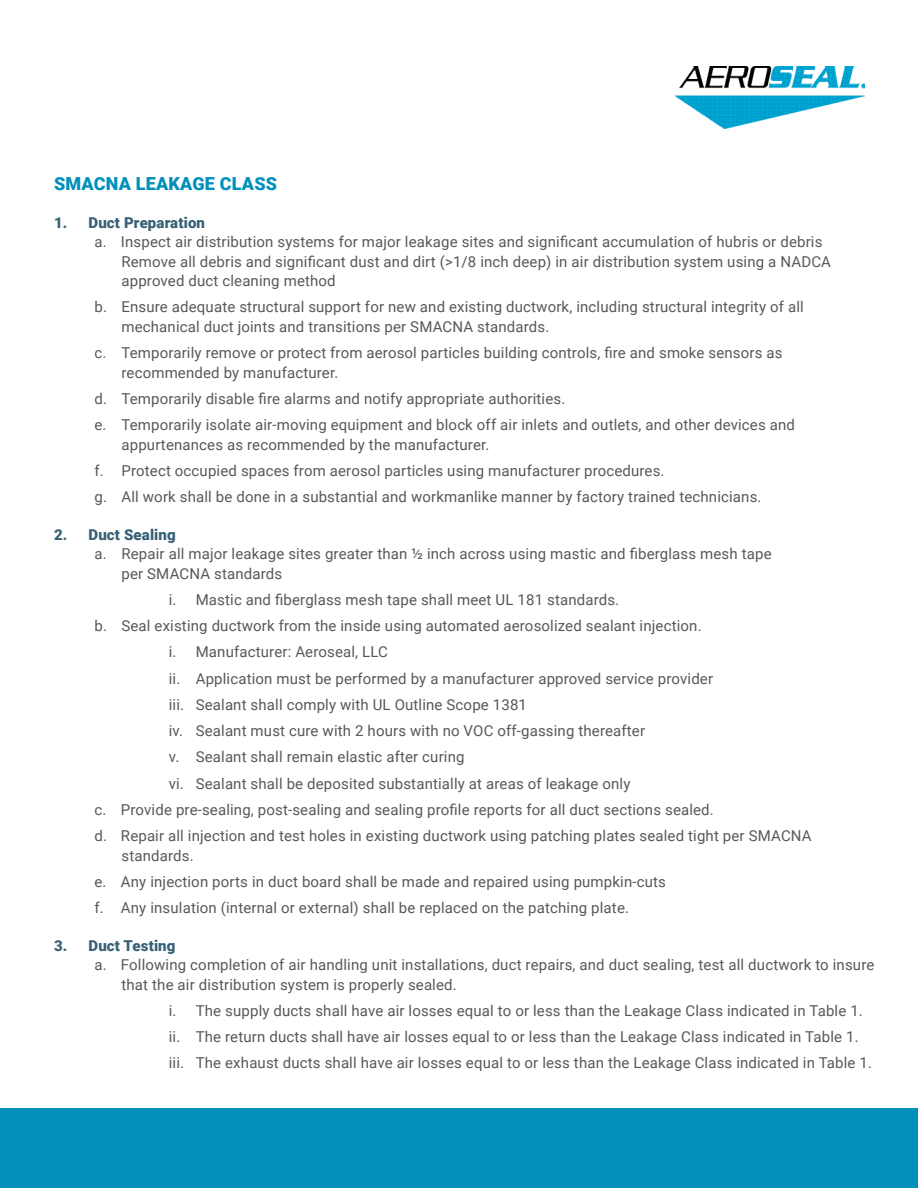
<style>
.page{position:relative;width:918px;height:1188px;background:#fff}
.page>*{position:absolute;margin:0;border:0;box-sizing:border-box;transform-origin:0 0}
.t1{font:900 18px "Roboto";letter-spacing:.01em;color:#0090ba}
.t2{font:15px/19.5px "Roboto";letter-spacing:.01em;color:#57585a}
.t3{font:900 15px "Roboto";letter-spacing:.01em;color:#366177}
</style>
<div class="page">
<div style="left:0;top:1108px;width:918px;height:80px;background:#0090ba"></div>
<img style="left:676px;top:67px;width:189px;height:61px">
<h1 class="t1" style="left:54px;top:171px;width:225px">SMACNA LEAKAGE CLASS</h1>
<p class="t3" style="left:54px;top:212px;width:153px">1. Duct Preparation</p>
<p class="t2" style="left:122px;top:231px;width:711px;text-indent:-27px">a. Inspect air distribution systems for major leakage sites and significant accumulation of hubris or debris<br>Remove all debris and significant dust and dirt (&gt;1/8 inch deep) in air distribution system using a NADCA approved duct cleaning method</p>
<p class="t2" style="left:122px;top:297px;width:684px;text-indent:-27px">b. Ensure adequate structural support for new and existing ductwork, including structural integrity of all mechanical duct joints and transitions per SMACNA standards.</p>
<p class="t2" style="left:122px;top:342px;width:663px;text-indent:-27px">c. Temporarily remove or protect from aerosol particles building controls, fire and smoke sensors as recommended by manufacturer.</p>
<p class="t2" style="left:94px;top:388px;width:472px">d. Temporarily disable fire alarms and notify appropriate authorities.</p>
<p class="t2" style="left:122px;top:414px;width:675px;text-indent:-27px">e. Temporarily isolate air-moving equipment and block off air inlets and outlets, and other devices and appurtenances as recommended by the manufacturer.</p>
<p class="t2" style="left:94px;top:460px;width:572px">f. Protect occupied spaces from aerosol particles using manufacturer procedures.</p>
<p class="t2" style="left:94px;top:486px;width:669px">g. All work shall be done in a substantial and workmanlike manner by factory trained technicians.</p>
<p class="t3" style="left:54px;top:524px;width:123px">2. Duct Sealing</p>
<p class="t2" style="left:122px;top:543px;width:652px;text-indent:-27px">a. Repair all major leakage sites greater than ½ inch across using mastic and fiberglass mesh tape per SMACNA standards</p>
<p class="t2" style="left:169px;top:589px;width:452px">i. Mastic and fiberglass mesh tape shall meet UL 181 standards.</p>
<p class="t2" style="left:94px;top:615px;width:609px">b. Seal existing ductwork from the inside using automated aerosolized sealant injection.</p>
<p class="t2" style="left:169px;top:642px;width:221px">i. Manufacturer: Aeroseal, LLC</p>
<p class="t2" style="left:169px;top:668px;width:546px">ii. Application must be performed by a manufacturer approved service provider</p>
<p class="t2" style="left:169px;top:694px;width:360px">iii. Sealant shall comply with UL Outline Scope 1381</p>
<p class="t2" style="left:169px;top:720px;width:478px">iv. Sealant must cure with 2 hours with no VOC off-gassing thereafter</p>
<p class="t2" style="left:169px;top:747px;width:297px">v. Sealant shall remain elastic after curing</p>
<p class="t2" style="left:169px;top:773px;width:463px">vi. Sealant shall be deposited substantially at areas of leakage only</p>
<p class="t2" style="left:94px;top:799px;width:621px">c. Provide pre-sealing, post-sealing and sealing profile reports for all duct sections sealed.</p>
<p class="t2" style="left:122px;top:825px;width:692px;text-indent:-27px">d. Repair all injection and test holes in existing ductwork using patching plates sealed tight per SMACNA standards.</p>
<p class="t2" style="left:94px;top:871px;width:573px">e. Any injection ports in duct board shall be made and repaired using pumpkin-cuts</p>
<p class="t2" style="left:94px;top:897px;width:536px">f. Any insulation (internal or external) shall be replaced on the patching plate.</p>
<p class="t3" style="left:54px;top:935px;width:123px">3. Duct Testing</p>
<p class="t2" style="left:122px;top:954px;width:754px;text-indent:-27px">a. Following completion of air handling unit installations, duct repairs, and duct sealing, test all ductwork to insure that the air distribution system is properly sealed.</p>
<p class="t2" style="left:169px;top:1000px;width:696px">i. The supply ducts shall have air losses equal to or less than the Leakage Class indicated in Table 1.</p>
<p class="t2" style="left:169px;top:1026px;width:691px">ii. The return ducts shall have air losses equal to or less than the Leakage Class indicated in Table 1.</p>
<p class="t2" style="left:169px;top:1053px;width:705px">iii. The exhaust ducts shall have air losses equal to or less than the Leakage Class indicated in Table 1.</p>
</div>
